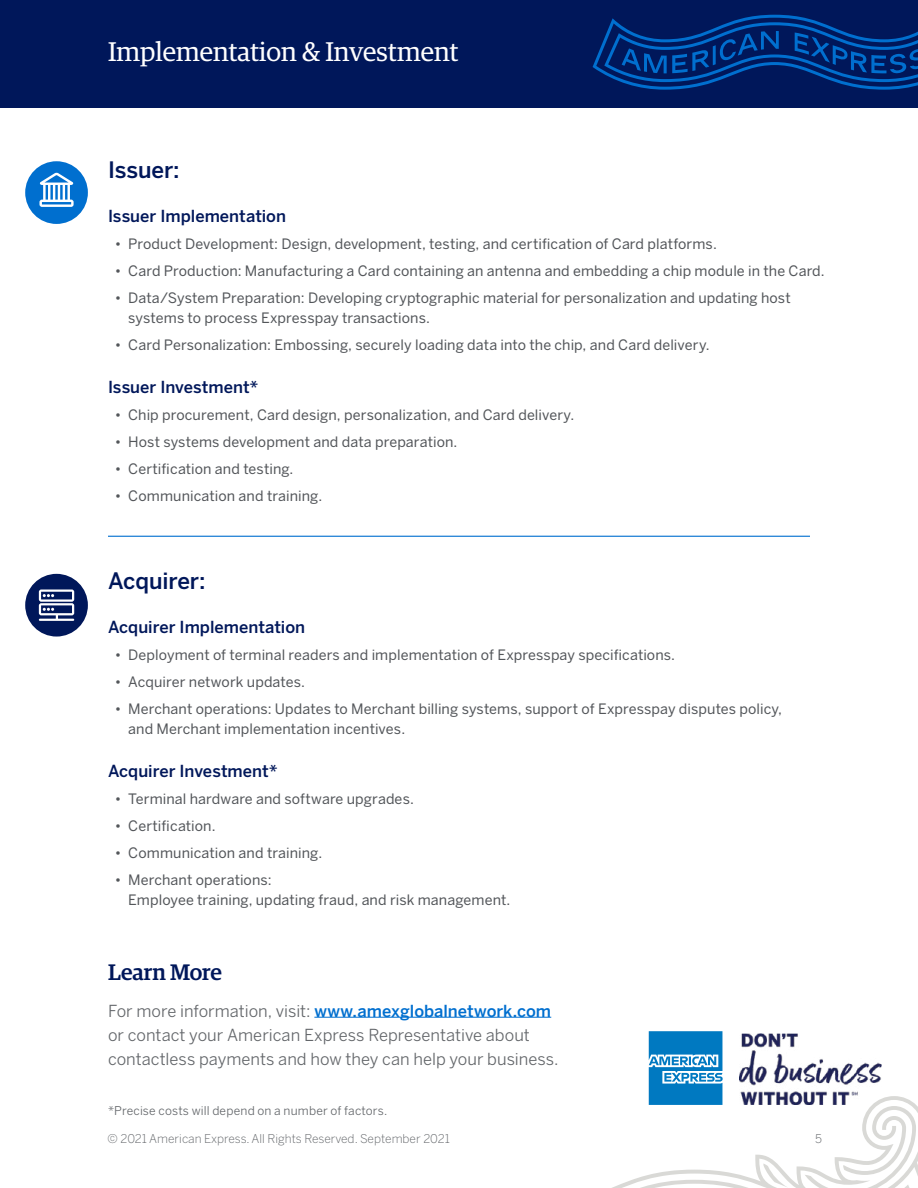
<style>
.page{position:relative;width:918px;height:1188px;background:#fff}
.page>*{position:absolute;margin:0;border:0;box-sizing:border-box;transform-origin:0 0}
.t1{font:27px "Guardian Egyp";color:#fff}
.t2{font:500 22.5px "Benton Sans";letter-spacing:-.005em;color:#00175a}
.t3{font:500 22.5px "Guardian Egyp";letter-spacing:-.01em;color:#00175a}
.t4{font:16.5px/24px "Benton Sans";color:#63666a}
.t5{font:500 16.5px "Benton Sans";color:#00175a}
.t6{font:14.25px/20.2px "Benton Sans";letter-spacing:.005em;color:#53565a}
.t7{font:300 12px "Benton Sans";color:#63666a}
.t8{font:12px "Benton Sans";letter-spacing:.015em;color:#63666a}
.s1{font-weight:500;color:#006fcf}
</style>
<div class="page">
<hr style="left:314px;top:1017px;width:237px;height:1px;background:#006fcf">
<div style="left:0;top:0;width:918px;height:108px;background:#00175a"></div>
<svg style="left:593px;top:15px;width:325px;height:75px"></svg>
<hr style="left:108px;top:536px;width:702px;height:1px;background:#006fcf">
<div style="left:25px;top:161px;width:63px;height:63px;background:#006fcf;border-radius:50%"></div>
<svg style="left:39px;top:173px;width:35px;height:34px"></svg>
<div style="left:25px;top:574px;width:63px;height:63px;background:#00175a;border-radius:50%"></div>
<svg style="left:39px;top:590px;width:35px;height:31px"></svg>
<svg style="left:612px;top:1031px;width:306px;height:157px"></svg>
<h1 class="t1" style="left:108px;top:33px;width:352px">Implementation &amp; Investment</h1>
<h2 class="t2" style="left:108px;top:156px;width:73px">Issuer:</h2>
<p class="t5" style="left:108px;top:206px;width:180px">Issuer Implementation</p>
<p class="t6" style="left:115px;top:234px;width:604px">• Product Development: Design, development, testing, and certification of Card platforms.</p>
<p class="t6" style="left:115px;top:261px;width:712px">• Card Production: Manufacturing a Card containing an antenna and embedding a chip module in the Card.</p>
<p class="t6" style="left:128px;top:288px;width:664px;text-indent:-13px">• Data/System Preparation: Developing cryptographic material for personalization and updating host systems to process Expresspay transactions.</p>
<p class="t6" style="left:115px;top:335px;width:597px">• Card Personalization: Embossing, securely loading data into the chip, and Card delivery.</p>
<p class="t5" style="left:108px;top:377px;width:152px">Issuer Investment*</p>
<p class="t6" style="left:115px;top:405px;width:461px">• Chip procurement, Card design, personalization, and Card delivery.</p>
<p class="t6" style="left:115px;top:432px;width:344px">• Host systems development and data preparation.</p>
<p class="t6" style="left:115px;top:459px;width:180px">• Certification and testing.</p>
<p class="t6" style="left:115px;top:486px;width:209px">• Communication and training.</p>
<h2 class="t2" style="left:108px;top:567px;width:99px">Acquirer:</h2>
<p class="t5" style="left:108px;top:616px;width:199px">Acquirer Implementation</p>
<p class="t6" style="left:115px;top:644px;width:562px">• Deployment of terminal readers and implementation of Expresspay specifications.</p>
<p class="t6" style="left:115px;top:671px;width:192px">• Acquirer network updates.</p>
<p class="t6" style="left:128px;top:698px;width:655px;text-indent:-13px">• Merchant operations: Updates to Merchant billing systems, support of Expresspay disputes policy, and Merchant implementation incentives.</p>
<p class="t5" style="left:108px;top:760px;width:171px">Acquirer Investment*</p>
<p class="t6" style="left:115px;top:788px;width:301px">• Terminal hardware and software upgrades.</p>
<p class="t6" style="left:115px;top:815px;width:102px">• Certification.</p>
<p class="t6" style="left:115px;top:842px;width:209px">• Communication and training.</p>
<p class="t6" style="left:128px;top:869px;width:384px;text-indent:-13px">• Merchant operations:<br>Employee training, updating fraud, and risk management.</p>
<h2 class="t3" style="left:108px;top:956px;width:116px">Learn More</h2>
<p class="t4" style="left:108px;top:999px;width:452px">For more information, visit: <span class="s1">www.amexglobalnetwork.com </span>or contact your American Express Representative about contactless payments and how they can help your business.</p>
<p class="t8" style="left:108px;top:1103px;width:281px">*Precise costs will depend on a number of factors.</p>
<p class="t7" style="left:108px;top:1132px;width:344px">© 2021 American Express. All Rights Reserved. September 2021</p>
<p class="t7" style="left:815px;top:1132px;width:8px">5</p>
</div>
